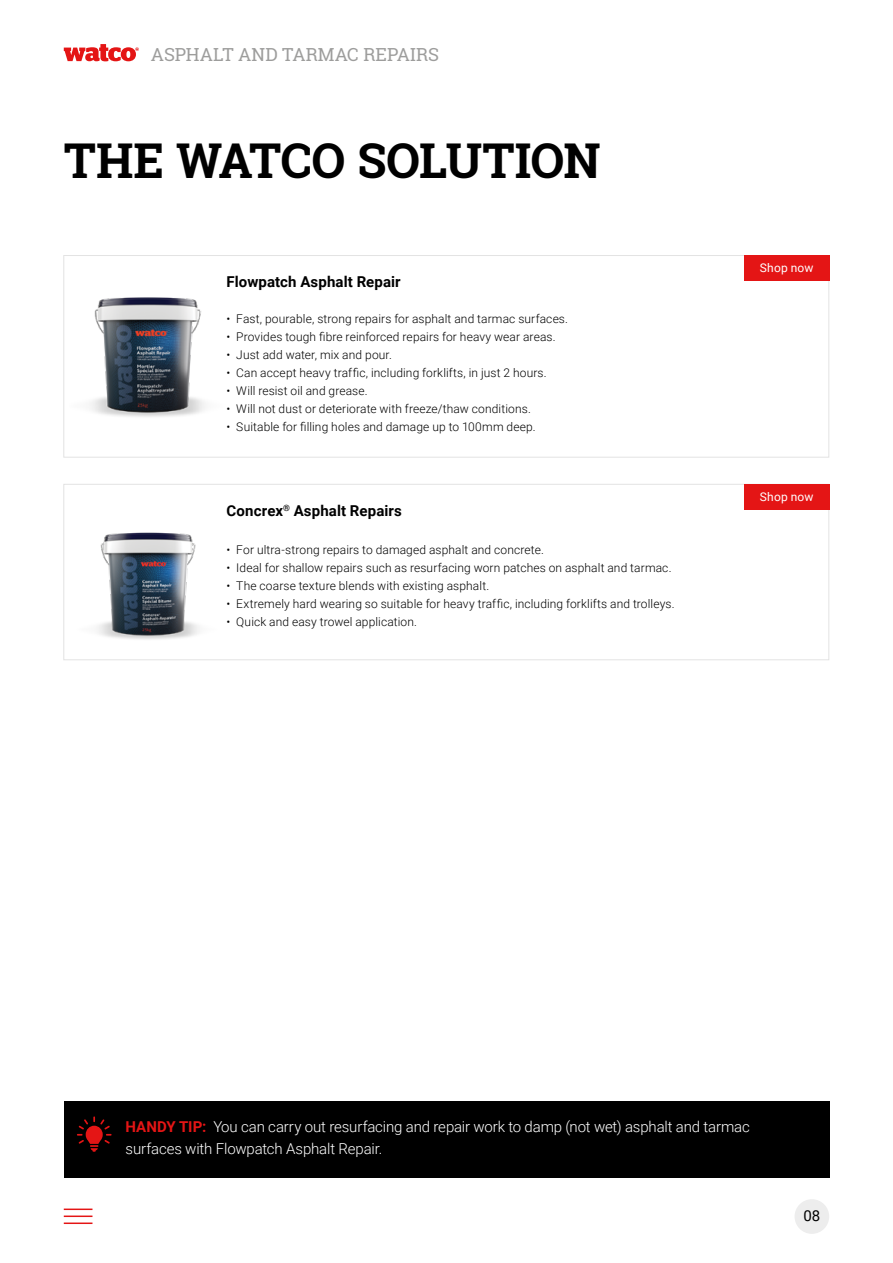
<style>
.page{position:relative;width:893px;height:1263px;background:#fff}
.page>*{position:absolute;margin:0;border:0;box-sizing:border-box;transform-origin:0 0}
.t1{font:700 48px "Roboto Slab";letter-spacing:-.01em;color:#000}
.t2{font:18px "Roboto Slab";letter-spacing:.005em;color:#9d9d9c}
.t3{font:300 15px/22.5px "Roboto";letter-spacing:-.01em;color:#fff}
.t4{font:700 15px "Roboto";letter-spacing:.01em;color:#000}
.t5{font:15px "Roboto";color:#000}
.t6{font:300 12px "Roboto";letter-spacing:.01em;color:#000}
.t7{font:12px "Roboto";letter-spacing:.015em;color:#fff}
.s1{font-weight:700;color:#e41515}
</style>
<div class="page">
<div style="left:64px;top:1101px;width:766px;height:77px;background:#000"></div>
<svg style="left:64px;top:44px;width:75px;height:17px"></svg>
<div style="left:63px;top:255px;width:766px;height:203px;border:1px solid #e3e3e3"></div>
<div style="left:63px;top:484px;width:766px;height:176px;border:1px solid #e3e3e3"></div>
<img style="left:90px;top:297px;width:115px;height:120px">
<img style="left:97px;top:532px;width:102px;height:108px">
<svg style="left:77px;top:1116px;width:35px;height:36px"></svg>
<hr style="left:64px;top:1222px;width:28px;height:2px;background:#e41515">
<hr style="left:64px;top:1215px;width:28px;height:2px;background:#e41515">
<hr style="left:64px;top:1208px;width:28px;height:2px;background:#e41515">
<div style="left:744px;top:255px;width:85px;height:26px;background:#e41515"></div>
<div style="left:744px;top:484px;width:85px;height:25px;background:#e41515"></div>
<div style="left:794px;top:1199px;width:35px;height:35px;background:#ededed;border-radius:50%"></div>
<h2 class="t2" style="left:151px;top:43px;width:290px">ASPHALT AND TARMAC REPAIRS</h2>
<h1 class="t1" style="left:64px;top:128px;width:538px">THE WATCO SOLUTION</h1>
<p class="t4" style="left:227px;top:271px;width:176px">Flowpatch Asphalt Repair</p>
<p class="t6" style="left:227px;top:310px;width:343px">• Fast, pourable, strong repairs for asphalt and tarmac surfaces.</p>
<p class="t6" style="left:227px;top:328px;width:330px">• Provides tough fibre reinforced repairs for heavy wear areas.</p>
<p class="t6" style="left:227px;top:346px;width:167px">• Just add water, mix and pour.</p>
<p class="t6" style="left:227px;top:364px;width:322px">• Can accept heavy traffic, including forklifts, in just 2 hours.</p>
<p class="t6" style="left:227px;top:382px;width:143px">• Will resist oil and grease.</p>
<p class="t6" style="left:227px;top:400px;width:306px">• Will not dust or deteriorate with freeze/thaw conditions.</p>
<p class="t6" style="left:227px;top:418px;width:311px">• Suitable for filling holes and damage up to 100mm deep.</p>
<p class="t4" style="left:227px;top:500px;width:177px">Concrex<sup>®</sup> Asphalt Repairs</p>
<p class="t6" style="left:227px;top:541px;width:319px">• For ultra-strong repairs to damaged asphalt and concrete.</p>
<p class="t6" style="left:227px;top:559px;width:446px">• Ideal for shallow repairs such as resurfacing worn patches on asphalt and tarmac.</p>
<p class="t6" style="left:227px;top:577px;width:264px">• The coarse texture blends with existing asphalt.</p>
<p class="t6" style="left:227px;top:595px;width:449px">• Extremely hard wearing so suitable for heavy traffic, including forklifts and trolleys.</p>
<p class="t6" style="left:227px;top:613px;width:192px">• Quick and easy trowel application.</p>
<p class="t7" style="left:760px;top:259px;width:55px">Shop now</p>
<p class="t7" style="left:760px;top:488px;width:55px">Shop now</p>
<p class="t3" style="left:126px;top:1115px;width:626px"><span class="s1">HANDY TIP:</span> You can carry out resurfacing and repair work to damp (not wet) asphalt and tarmac surfaces with Flowpatch Asphalt Repair.</p>
<p class="t5" style="left:803px;top:1205px;width:19px">08</p>
</div>
